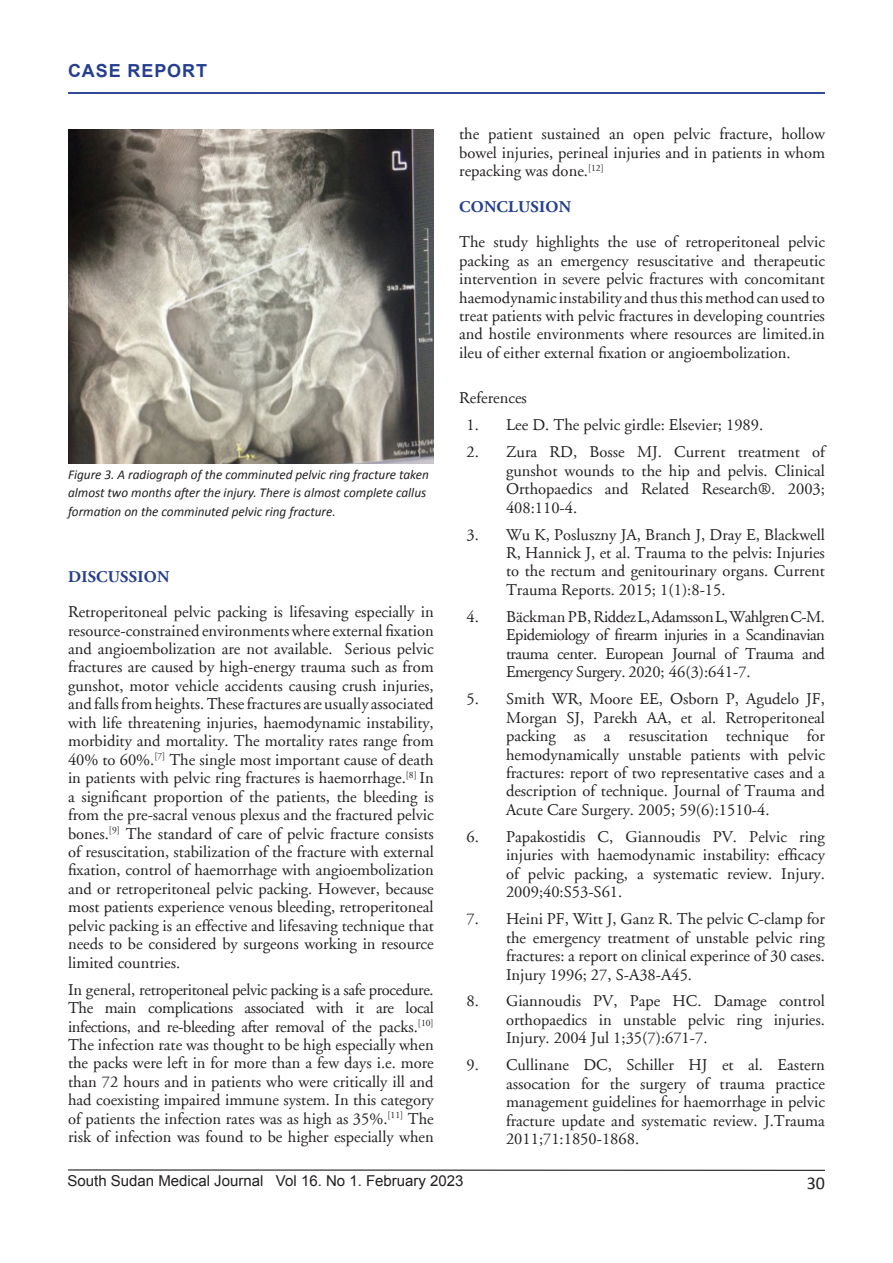
<style>
.page{position:relative;width:893px;height:1263px;background:#fff}
.page>*{position:absolute;margin:0;border:0;box-sizing:border-box;transform-origin:0 0}
.Sidebar{font:700 18px "Arial";letter-spacing:.05em;color:#253f8e}
.t1{font:18px "Calibri";color:#231f20}
.t2{font:16.5px/18.5px "Adobe Garamond";color:#231f20;text-align:justify}
.t3{font:700 16.5px "Adobe Garamond";letter-spacing:.015em;color:#253f8e}
.t4{font:15px "Arial";color:#231f20}
.t5{font:italic 13.5px/18.5px "Calibri";color:#231f20}
</style>
<div class="page">
<hr style="left:68px;top:1170px;width:757px;height:1px;background:#000">
<hr style="left:68px;top:92px;width:757px;height:2px;background:#253f8e">
<img style="left:68px;top:130px;width:366px;height:334px">
<p class="Sidebar" style="left:68px;top:59px;width:141px">CASE REPORT</p>
<p class="t5" style="left:68px;top:465px;width:362px">Figure 3. A radiograph of the comminuted pelvic ring fracture taken almost two months after the injury. There is almost complete callus formation on the comminuted pelvic ring fracture.</p>
<p class="t3" style="left:68px;top:567px;width:103px">DISCUSSION</p>
<p class="t2" style="left:68px;top:603px;width:367px">Retroperitoneal pelvic packing is lifesaving especially in resource-constrained environments where external fixation and angioembolization are not available. Serious pelvic fractures are caused by high-energy trauma such as from gunshot, motor vehicle accidents causing crush injuries, and falls from heights. These fractures are usually associated with life threatening injuries, haemodynamic instability, morbidity and mortality. The mortality rates range from 40% to 60%.<sup>[7]</sup> The single most important cause of death in patients with pelvic ring fractures is haemorrhage.<sup>[8]</sup> In a significant proportion of the patients, the bleeding is from the pre-sacral venous plexus and the fractured pelvic bones.<sup>[9]</sup> The standard of care of pelvic fracture consists of resuscitation, stabilization of the fracture with external fixation, control of haemorrhage with angioembolization and or retroperitoneal pelvic packing. However, because most patients experience venous bleeding, retroperitoneal pelvic packing is an effective and lifesaving technique that needs to be considered by surgeons working in resource limited countries.</p>
<p class="t2" style="left:68px;top:980px;width:367px">In general, retroperitoneal pelvic packing is a safe procedure.<br>The main complications associated with it are local infections, and re-bleeding after removal of the packs.<sup>[10] </sup>The infection rate was thought to be high especially when the packs were left in for more than a few days i.e. more than 72 hours and in patients who were critically ill and had coexisting impaired immune system. In this category of patients the infection rates was as high as 35%.<sup>[11]</sup> The risk of infection was found to be higher especially when</p>
<p class="t2" style="left:459px;top:125px;width:367px">the patient sustained an open pelvic fracture, hollow bowel injuries, perineal injuries and in patients in whom repacking was done.<sup>[12]</sup></p>
<p class="t3" style="left:459px;top:197px;width:113px">CONCLUSION</p>
<p class="t2" style="left:459px;top:233px;width:367px">The study highlights the use of retroperitoneal pelvic packing as an emergency resuscitative and therapeutic intervention in severe pelvic fractures with concomitant haemodynamic instability and thus this method can used to treat patients with pelvic fractures in developing countries and hostile environments where resources are limited.in ileu of either external fixation or angioembolization.</p>
<p class="t2" style="left:459px;top:389px;width:69px">References</p>
<p class="t2" style="left:467px;top:416px;width:298px">1. Lee D. The pelvic girdle: Elsevier; 1989.</p>
<p class="t2" style="left:506px;top:443px;width:320px;text-indent:-39px">2. Zura RD, Bosse MJ. Current treatment of gunshot wounds to the hip and pelvis. Clinical Orthopaedics and Related Research®. 2003; 408:110-4.</p>
<p class="t2" style="left:506px;top:525px;width:320px;text-indent:-39px">3. Wu K, Posluszny JA, Branch J, Dray E, Blackwell R, Hannick J, et al. Trauma to the pelvis: Injuries to the rectum and genitourinary organs. Current Trauma Reports. 2015; 1(1):8-15.</p>
<p class="t2" style="left:506px;top:608px;width:320px;text-indent:-39px">4. Bäckman PB, Riddez L, Adamsson L, Wahlgren C-M.<br>Epidemiology of firearm injuries in a Scandinavian trauma center. European Journal of Trauma and Emergency Surgery. 2020; 46(3):641-7.</p>
<p class="t2" style="left:506px;top:690px;width:320px;text-indent:-39px">5. Smith WR, Moore EE, Osborn P, Agudelo JF, Morgan SJ, Parekh AA, et al. Retroperitoneal packing as a resuscitation technique for hemodynamically unstable patients with pelvic fractures: report of two representative cases and a description of technique. Journal of Trauma and Acute Care Surgery. 2005; 59(6):1510-4.</p>
<p class="t2" style="left:506px;top:828px;width:320px;text-indent:-39px">6. Papakostidis C, Giannoudis PV. Pelvic ring injuries with haemodynamic instability: efficacy of pelvic packing, a systematic review. Injury.<br>2009;40:S53-S61.</p>
<p class="t2" style="left:506px;top:910px;width:320px;text-indent:-39px">7. Heini PF, Witt J, Ganz R. The pelvic C-clamp for the emergency treatment of unstable pelvic ring fractures: a report on clinical experince of 30 cases.<br>Injury 1996; 27, S-A38-A45.</p>
<p class="t2" style="left:506px;top:992px;width:320px;text-indent:-39px">8. Giannoudis PV, Pape HC. Damage control orthopaedics in unstable pelvic ring injuries.<br>Injury. 2004 Jul 1;35(7):671-7.</p>
<p class="t2" style="left:506px;top:1056px;width:320px;text-indent:-39px">9. Cullinane DC, Schiller HJ et al. Eastern assocation for the surgery of trauma practice management guidelines for haemorrhage in pelvic fracture update and systematic review. J.Trauma 2011;71:1850-1868.</p>
<p class="t4" style="left:68px;top:1170px;width:398px">South Sudan Medical Journal Vol 16. No 1. February 2023</p>
<p class="t1" style="left:807px;top:1172px;width:20px">30</p>
</div>
